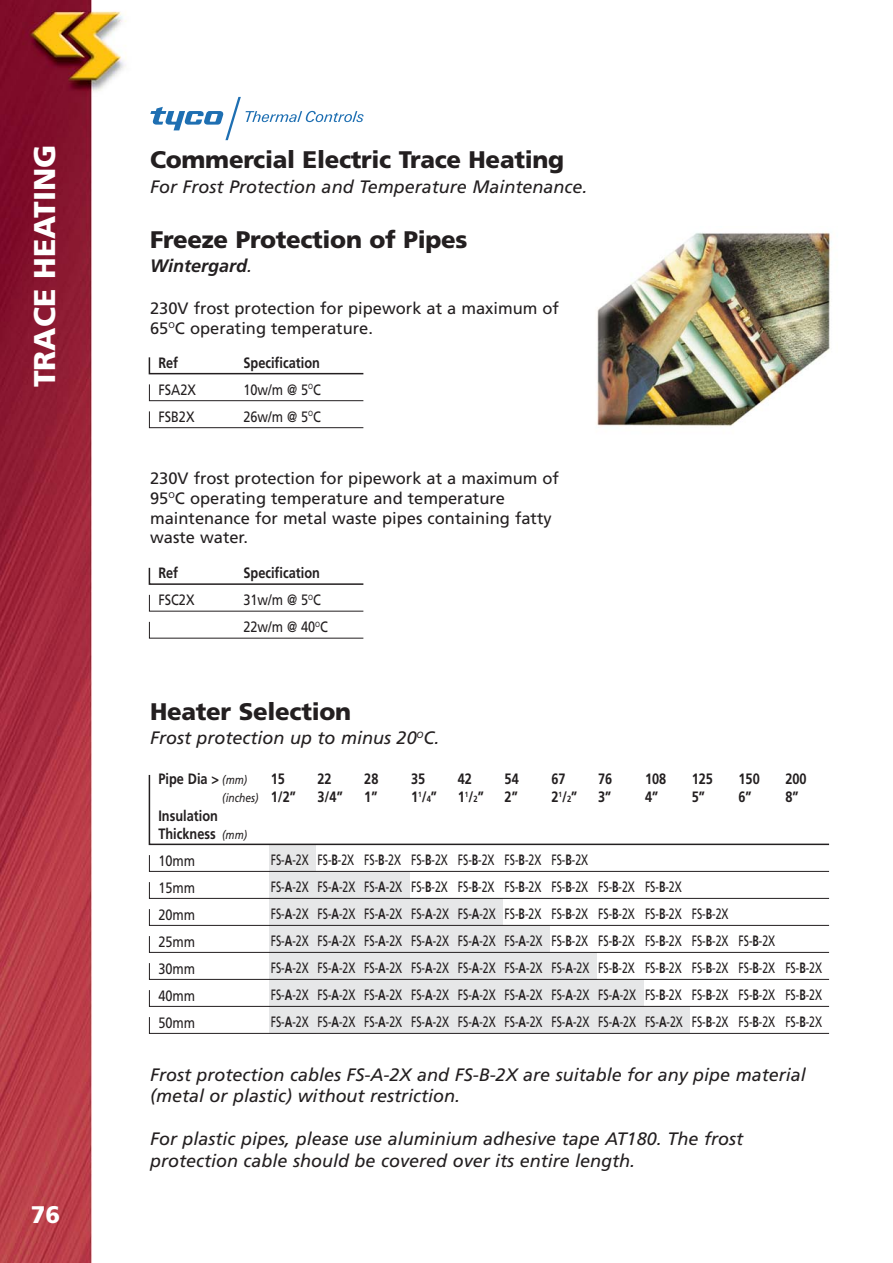
<style>
.page{position:relative;width:893px;height:1263px;background:#fff}
.page>*{position:absolute;margin:0;border:0;box-sizing:border-box;transform-origin:0 0}
.t1{font:900 30px "Frutiger";color:#fff}
.t2{font:900 24px "Frutiger";letter-spacing:-.01em;color:#231f20}
.t3{font:900 24px "Frutiger";color:#fff}
.t4{font:italic 18px/21.6px "Frutiger";color:#231f20}
.t5{font:italic 700 18px "Frutiger";color:#231f20}
.t6{font:16.5px/19.8px "Frutiger";color:#231f20}
.t7{font:15px/27px "Frutiger";color:#231f20;text-align:justify;scale:.7 1}
.t8{font:700 15px/18px "Frutiger";color:#231f20;scale:.85 1}
.t9{font:15px/27px "Frutiger";color:#231f20;scale:.85 1}
.t10{font:italic 12px "Frutiger";color:#231f20;scale:.85 1}
.s1{font-weight:400}
.s2{font-weight:700}
.s3{font-weight:400;font-style:italic;font-size:12px}
.s4{font-size:9px}
</style>
<div class="page">
<div style="left:269px;top:845px;width:47px;height:188px;background:#e6e7e8"></div>
<div style="left:316px;top:871px;width:47px;height:162px;background:#e6e7e8"></div>
<div style="left:363px;top:871px;width:47px;height:162px;background:#e6e7e8"></div>
<div style="left:410px;top:899px;width:93px;height:134px;background:#e6e7e8"></div>
<div style="left:503px;top:926px;width:47px;height:107px;background:#e6e7e8"></div>
<div style="left:550px;top:952px;width:47px;height:81px;background:#e6e7e8"></div>
<div style="left:597px;top:980px;width:46px;height:53px;background:#e6e7e8"></div>
<div style="left:643px;top:1007px;width:47px;height:26px;background:#e6e7e8"></div>
<img style="left:0;top:0;width:127px;height:1263px">
<img style="left:596px;top:231px;width:235px;height:195px">
<svg style="left:148px;top:357px;width:216px;height:18px"></svg>
<svg style="left:149px;top:384px;width:215px;height:17px"></svg>
<svg style="left:149px;top:411px;width:215px;height:17px"></svg>
<svg style="left:148px;top:567px;width:216px;height:18px"></svg>
<svg style="left:149px;top:594px;width:215px;height:18px"></svg>
<svg style="left:149px;top:621px;width:215px;height:18px"></svg>
<svg style="left:148px;top:774px;width:682px;height:72px"></svg>
<svg style="left:149px;top:855px;width:681px;height:17px"></svg>
<svg style="left:149px;top:882px;width:681px;height:17px"></svg>
<svg style="left:149px;top:909px;width:681px;height:17px"></svg>
<svg style="left:149px;top:936px;width:681px;height:17px"></svg>
<svg style="left:149px;top:963px;width:681px;height:17px"></svg>
<svg style="left:149px;top:989px;width:681px;height:18px"></svg>
<svg style="left:149px;top:1017px;width:681px;height:17px"></svg>
<svg style="left:150px;top:97px;width:213px;height:43px"></svg>
<h1 class="t1" style="left:33px;top:387px;width:245px;rotate:-90deg">TRACE HEATING</h1>
<h2 class="t3" style="left:31px;top:1205px;width:31px">76</h2>
<h2 class="t2" style="left:150px;top:150px;width:416px">Commercial Electric Trace Heating</h2>
<p class="t4" style="left:150px;top:177px;width:439px">For Frost Protection and Temperature Maintenance.</p>
<h2 class="t2" style="left:150px;top:230px;width:319px">Freeze Protection of Pipes</h2>
<p class="t5" style="left:150px;top:258px;width:104px">Wintergard<span class="s1">.</span></p>
<p class="t6" style="left:150px;top:300px;width:410px">230V frost protection for pipework at a maximum of<br>65<sup>O</sup>C operating temperature.</p>
<p class="t8" style="left:158px;top:355px;width:25px">Ref</p>
<p class="t9" style="left:158px;top:377px;width:46px">FSA2X<br>FSB2X</p>
<p class="t9" style="left:243px;top:350px;width:93px;text-align:justify"><span class="s2">Specification </span>10w/m @ 5<sup>O</sup>C 26w/m @ 5<sup>O</sup>C</p>
<p class="t6" style="left:150px;top:470px;width:410px">230V frost protection for pipework at a maximum of 95<sup>O</sup>C operating temperature and temperature maintenance for metal waste pipes containing fatty waste water.</p>
<p class="t8" style="left:158px;top:565px;width:25px">Ref</p>
<p class="t9" style="left:158px;top:588px;width:44px">FSC2X</p>
<p class="t9" style="left:243px;top:561px;width:101px"><span class="s2">Specification<br></span>31w/m @ 5<sup>O</sup>C<br>22w/m @ 40<sup>O</sup>C</p>
<h2 class="t2" style="left:150px;top:702px;width:203px">Heater Selection</h2>
<p class="t4" style="left:150px;top:728px;width:291px">Frost protection up to minus 20<sup>O</sup>C.</p>
<p class="t8" style="left:158px;top:771px;width:106px">Pipe Dia &gt; <span class="s3">(mm)</span></p>
<p class="t10" style="left:222px;top:793px;width:44px">(inches)</p>
<p class="t8" style="left:158px;top:807px;width:106px">Insulation<br>Thickness <span class="s3">(mm)</span></p>
<p class="t9" style="left:158px;top:848px;width:45px;text-align:justify">10mm 15mm 20mm 25mm 30mm 40mm 50mm</p>
<p class="t8" style="left:271px;top:771px;width:31px">15<br>1/2”</p>
<p class="t8" style="left:317px;top:771px;width:31px">22<br>3/4”</p>
<p class="t8" style="left:364px;top:771px;width:18px">28<br>1”</p>
<p class="t8" style="left:411px;top:771px;width:32px">35<br>1<sup>1</sup>/<span class="s4">4</span>”</p>
<p class="t8" style="left:458px;top:771px;width:32px">42<br>1<sup>1</sup>/<span class="s4">2</span>”</p>
<p class="t8" style="left:505px;top:771px;width:18px">54<br>2”</p>
<p class="t8" style="left:551px;top:771px;width:32px">67<br>2<sup>1</sup>/<span class="s4">2</span>”</p>
<p class="t8" style="left:598px;top:771px;width:18px">76<br>3”</p>
<p class="t8" style="left:645px;top:771px;width:27px">108<br>4”</p>
<p class="t8" style="left:692px;top:771px;width:27px">125<br>5”</p>
<p class="t7" style="left:271px;top:848px;width:56px">FS-<span class="s2">A</span>-2X FS-<span class="s2">A</span>-2X FS-<span class="s2">A</span>-2X FS-<span class="s2">A</span>-2X FS-<span class="s2">A</span>-2X FS-<span class="s2">A</span>-2X FS-<span class="s2">A</span>-2X</p>
<p class="t7" style="left:317px;top:848px;width:56px">FS-<span class="s2">B</span>-2X FS-<span class="s2">A</span>-2X FS-<span class="s2">A</span>-2X FS-<span class="s2">A</span>-2X FS-<span class="s2">A</span>-2X FS-<span class="s2">A</span>-2X FS-<span class="s2">A</span>-2X</p>
<p class="t7" style="left:364px;top:848px;width:56px">FS-<span class="s2">B</span>-2X FS-<span class="s2">A</span>-2X FS-<span class="s2">A</span>-2X FS-<span class="s2">A</span>-2X FS-<span class="s2">A</span>-2X FS-<span class="s2">A</span>-2X FS-<span class="s2">A</span>-2X</p>
<p class="t7" style="left:411px;top:848px;width:56px">FS-<span class="s2">B</span>-2X FS-<span class="s2">B</span>-2X FS-<span class="s2">A</span>-2X FS-<span class="s2">A</span>-2X FS-<span class="s2">A</span>-2X FS-<span class="s2">A</span>-2X FS-<span class="s2">A</span>-2X</p>
<p class="t7" style="left:458px;top:848px;width:56px">FS-<span class="s2">B</span>-2X FS-<span class="s2">B</span>-2X FS-<span class="s2">A</span>-2X FS-<span class="s2">A</span>-2X FS-<span class="s2">A</span>-2X FS-<span class="s2">A</span>-2X FS-<span class="s2">A</span>-2X</p>
<p class="t7" style="left:505px;top:848px;width:56px">FS-<span class="s2">B</span>-2X FS-<span class="s2">B</span>-2X FS-<span class="s2">B</span>-2X FS-<span class="s2">A</span>-2X FS-<span class="s2">A</span>-2X FS-<span class="s2">A</span>-2X FS-<span class="s2">A</span>-2X</p>
<p class="t7" style="left:551px;top:848px;width:56px">FS-<span class="s2">B</span>-2X FS-<span class="s2">B</span>-2X FS-<span class="s2">B</span>-2X FS-<span class="s2">B</span>-2X FS-<span class="s2">A</span>-2X FS-<span class="s2">A</span>-2X FS-<span class="s2">A</span>-2X</p>
<p class="t7" style="left:598px;top:875px;width:56px">FS-<span class="s2">B</span>-2X FS-<span class="s2">B</span>-2X FS-<span class="s2">B</span>-2X FS-<span class="s2">B</span>-2X FS-<span class="s2">A</span>-2X FS-<span class="s2">A</span>-2X</p>
<p class="t7" style="left:645px;top:875px;width:56px">FS-<span class="s2">B</span>-2X FS-<span class="s2">B</span>-2X FS-<span class="s2">B</span>-2X FS-<span class="s2">B</span>-2X FS-<span class="s2">B</span>-2X FS-<span class="s2">A</span>-2X</p>
<p class="t7" style="left:692px;top:902px;width:54px">FS-<span class="s2">B</span>-2X FS-<span class="s2">B</span>-2X FS-<span class="s2">B</span>-2X FS-<span class="s2">B</span>-2X FS-<span class="s2">B</span>-2X</p>
<p class="t8" style="left:738px;top:771px;width:27px">150<br>6”</p>
<p class="t8" style="left:785px;top:771px;width:27px">200<br>8”</p>
<p class="t7" style="left:738px;top:929px;width:54px">FS-<span class="s2">B</span>-2X FS-<span class="s2">B</span>-2X FS-<span class="s2">B</span>-2X FS-<span class="s2">B</span>-2X</p>
<p class="t7" style="left:785px;top:956px;width:54px">FS-<span class="s2">B</span>-2X FS-<span class="s2">B</span>-2X FS-<span class="s2">B</span>-2X</p>
<p class="t4" style="left:150px;top:1065px;width:657px">Frost protection cables FS-A-2X and FS-B-2X are suitable for any pipe material (metal or plastic) without restriction.</p>
<p class="t4" style="left:150px;top:1130px;width:594px">For plastic pipes, please use aluminium adhesive tape AT180. The frost protection cable should be covered over its entire length.</p>
</div>
